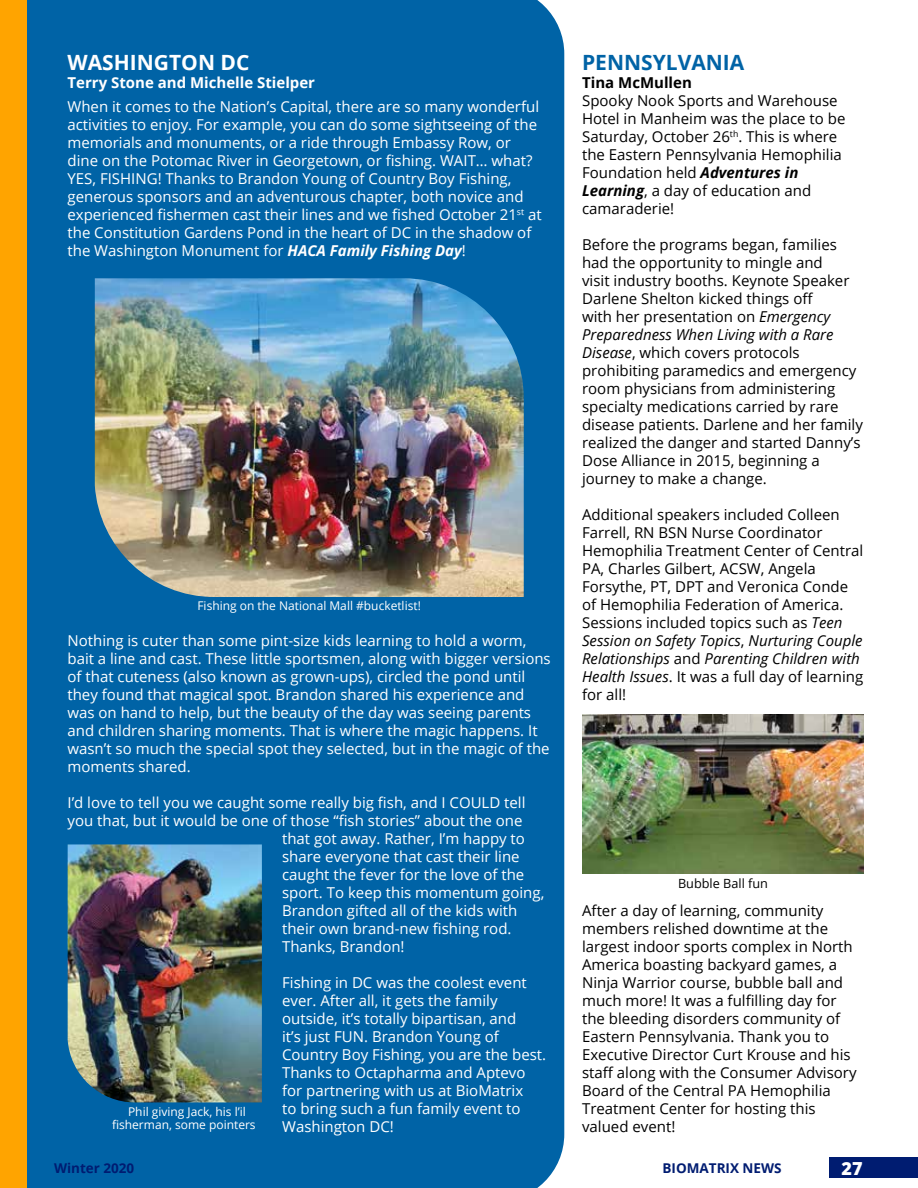
<style>
.page{position:relative;width:918px;height:1188px;background:#fff}
.page>*{position:absolute;margin:0;border:0;box-sizing:border-box;transform-origin:0 0}
.t1{font:700 21px "Open Sans";color:#fff}
.t2{font:700 21px "Open Sans";color:#0063a6}
.t3{font:800 18px "Open Sans";color:#fff}
.t4{font:15px/18px "Open Sans";color:#fff}
.t5{font:15px/18px "Open Sans";color:#000}
.t6{font:700 15px "Open Sans";color:#fff}
.t7{font:700 15px "Open Sans";color:#000}
.t8{font:700 13.5px "Open Sans";color:#001c71}
.t9{font:12.75px "Open Sans";color:#000}
.t10{font:12px/13.5px "Open Sans";color:#fff;text-align:center}
.s1{font-weight:700;font-style:italic}
.s2{font-style:italic}
</style>
<div class="page">
<div style="left:27px;top:0;width:537px;height:1188px;background:#0063a6"></div>
<div style="left:829px;top:1158px;width:89px;height:20px;background:#001c71"></div>
<div style="left:0;top:0;width:27px;height:1188px;background:#ffa400"></div>
<img style="left:95px;top:278px;width:429px;height:319px">
<img style="left:68px;top:844px;width:194px;height:258px">
<img style="left:582px;top:715px;width:282px;height:159px">
<h1 class="t1" style="left:68px;top:48px;width:183px">WASHINGTON DC</h1>
<p class="t6" style="left:68px;top:72px;width:249px">Terry Stone and Michelle Stielper</p>
<p class="t4" style="left:67px;top:97px;width:476px">When it comes to the Nation’s Capital, there are so many wonderful activities to enjoy. For example, you can do some sightseeing of the memorials and monuments, or a ride through Embassy Row, or dine on the Potomac River in Georgetown, or fishing. WAIT… what?<br>YES, FISHING! Thanks to Brandon Young of Country Boy Fishing, generous sponsors and an adventurous chapter, both novice and experienced fishermen cast their lines and we fished October 21<sup>st</sup> at the Constitution Gardens Pond in the heart of DC in the shadow of the Washington Monument for <span class="s1">HACA Family Fishing Day</span>!</p>
<h1 class="t2" style="left:582px;top:48px;width:164px">PENNSYLVANIA</h1>
<p class="t7" style="left:582px;top:72px;width:111px">Tina McMullen</p>
<p class="t5" style="left:582px;top:91px;width:265px">Spooky Nook Sports and Warehouse<br>Hotel in Manheim was the place to be<br>Saturday, October 26<sup>th</sup>. This is where the Eastern Pennsylvania Hemophilia<br>Foundation held <span class="s1">Adventures in<br>Learning</span>, a day of education and camaraderie!</p>
<p class="t5" style="left:582px;top:235px;width:282px">Before the programs began, families had the opportunity to mingle and<br>visit industry booths. Keynote Speaker Darlene Shelton kicked things off<br>with her presentation on <span class="s2">Emergency Preparedness When Living with a Rare Disease</span>, which covers protocols prohibiting paramedics and emergency room physicians from administering specialty medications carried by rare disease patients. Darlene and her family realized the danger and started Danny’s Dose Alliance in 2015, beginning a journey to make a change.</p>
<p class="t5" style="left:582px;top:505px;width:283px">Additional speakers included Colleen Farrell, RN BSN Nurse Coordinator Hemophilia Treatment Center of Central PA, Charles Gilbert, ACSW, Angela Forsythe, PT, DPT and Veronica Conde of Hemophilia Federation of America.<br>Sessions included topics such as <span class="s2">Teen Session on Safety Topics</span>, <span class="s2">Nurturing Couple Relationships</span> and <span class="s2">Parenting Children with Health Issues</span>. It was a full day of learning for all!</p>
<p class="t10" style="left:197px;top:599px;width:225px">Fishing on the National Mall #bucketlist!</p>
<p class="t4" style="left:67px;top:631px;width:485px">Nothing is cuter than some pint-size kids learning to hold a worm, bait a line and cast. These little sportsmen, along with bigger versions of that cuteness (also known as grown-ups), circled the pond until they found that magical spot. Brandon shared his experience and was on hand to help, but the beauty of the day was seeing parents and children sharing moments. That is where the magic happens. It wasn’t so much the special spot they selected, but in the magic of the moments shared.</p>
<p class="t4" style="left:67px;top:793px;width:460px">I’d love to tell you we caught some really big fish, and I COULD tell</p>
<p class="t4" style="left:67px;top:811px;width:457px">you that, but it would be one of those “fish stories” about the one</p>
<p class="t4" style="left:282px;top:829px;width:244px">that got away. Rather, I’m happy to</p>
<p class="t4" style="left:282px;top:847px;width:239px">share everyone that cast their line</p>
<p class="t4" style="left:282px;top:865px;width:244px">caught the fever for the love of the</p>
<p class="t4" style="left:282px;top:883px;width:264px">sport. To keep this momentum going,</p>
<p class="t4" style="left:282px;top:901px;width:237px">Brandon gifted all of the kids with</p>
<p class="t4" style="left:282px;top:919px;width:231px">their own brand-new fishing rod.</p>
<p class="t4" style="left:282px;top:937px;width:124px">Thanks, Brandon!</p>
<p class="t4" style="left:282px;top:973px;width:266px">Fishing in DC was the coolest event ever. After all, it gets the family outside, it’s totally bipartisan, and<br>it’s just FUN. Brandon Young of<br>Country Boy Fishing, you are the best.<br>Thanks to Octapharma and Aptevo for partnering with us at BioMatrix<br>to bring such a fun family event to<br>Washington DC!</p>
<p class="t8" style="left:54px;top:1158px;width:82px">Winter 2020</p>
<p class="t8" style="left:663px;top:1158px;width:121px">BIOMATRIX NEWS</p>
<p class="t3" style="left:842px;top:1154px;width:23px">27</p>
<p class="t9" style="left:678px;top:874px;width:91px">Bubble Ball fun</p>
<p class="t5" style="left:582px;top:901px;width:276px">After a day of learning, community members relished downtime at the largest indoor sports complex in North America boasting backyard games, a Ninja Warrior course, bubble ball and much more! It was a fulfilling day for the bleeding disorders community of Eastern Pennsylvania. Thank you to Executive Director Curt Krouse and his staff along with the Consumer Advisory Board of the Central PA Hemophilia Treatment Center for hosting this valued event!</p>
<p class="t10" style="left:112px;top:1104px;width:145px">Phil giving Jack, his l’il fisherman, some pointers</p>
</div>
